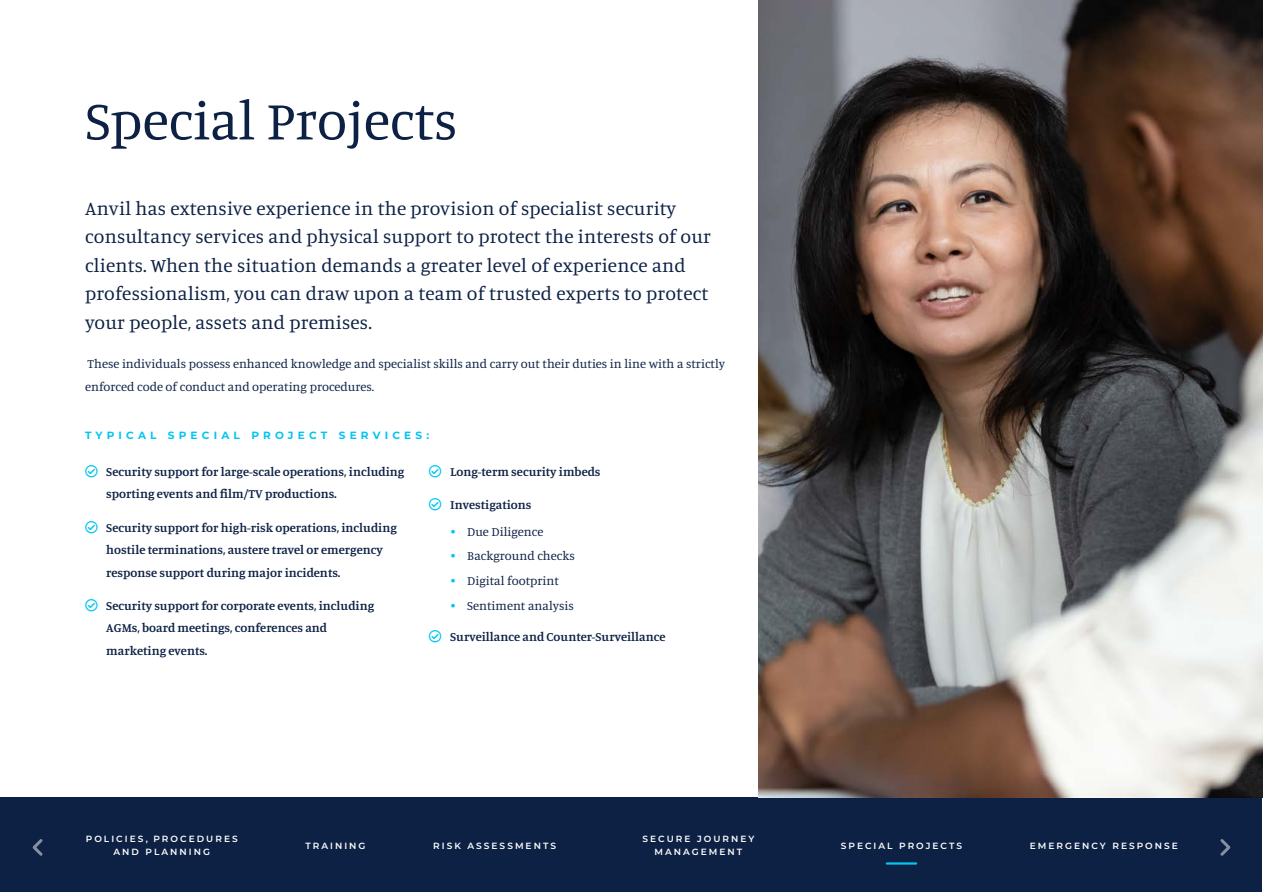
<style>
.page{position:relative;width:1263px;height:893px;background:#fff}
.page>*{position:absolute;margin:0;border:0;box-sizing:border-box;transform-origin:0 0}
.t1{font:55.5px "Manuale";color:#0d2144}
.t2{font:19.5px/28.5px "Manuale";letter-spacing:.01em;color:#0d2144}
.t3{font:600 12.75px/22.5px "Manuale";color:#0d2144}
.t4{font:12.75px/22.5px "Manuale";color:#0d2144}
.t5{font:700 10.5px "Montserrat";letter-spacing:.4em;color:#01c6f2}
.t6{font:600 9px/13.5px "Montserrat";letter-spacing:.225em;color:#fff;text-align:center}
.s1{color:#01c6f2}
</style>
<div class="page">
<div style="left:1px;top:797px;width:1261px;height:95px;background:#0d2144"></div>
<svg style="left:1220px;top:839px;width:11px;height:17px"></svg>
<svg style="left:32px;top:839px;width:11px;height:17px"></svg>
<img style="left:759px;top:0;width:504px;height:797px">
<hr style="left:887px;top:862px;width:29px;height:3px;background:#01c6f2">
<h1 class="t1" style="left:85px;top:85px;width:374px">Special Projects</h1>
<p class="t2" style="left:85px;top:193px;width:627px">Anvil has extensive experience in the provision of specialist security consultancy services and physical support to protect the interests of our clients. When the situation demands a greater level of experience and professionalism, you can draw upon a team of trusted experts to protect your people, assets and premises.</p>
<p class="t4" style="left:85px;top:352px;width:642px">These individuals possess enhanced knowledge and specialist skills and carry out their duties in line with a strictly enforced code of conduct and operating procedures.</p>
<p class="t5" style="left:85px;top:427px;width:346px">TYPICAL SPECIAL PROJECT SERVICES:</p>
<p class="t3" style="left:106px;top:460px;width:299px">Security support for large-scale operations, including sporting events and film/TV productions.</p>
<p class="t3" style="left:106px;top:515px;width:292px">Security support for high-risk operations, including hostile terminations, austere travel or emergency response support during major incidents.</p>
<p class="t3" style="left:106px;top:594px;width:269px">Security support for corporate events, including<br>AGMs, board meetings, conferences and marketing events.</p>
<p class="t3" style="left:450px;top:460px;width:152px">Long-term security imbeds</p>
<p class="t3" style="left:450px;top:493px;width:83px">Investigations</p>
<p class="t4" style="left:450px;top:520px;width:95px"><span class="s1">•</span> Due Diligence</p>
<p class="t4" style="left:450px;top:544px;width:126px"><span class="s1">•</span> Background checks</p>
<p class="t4" style="left:450px;top:569px;width:110px"><span class="s1">•</span> Digital footprint</p>
<p class="t4" style="left:450px;top:594px;width:125px"><span class="s1">•</span> Sentiment analysis</p>
<p class="t3" style="left:450px;top:625px;width:217px">Surveillance and Counter-Surveillance</p>
<p class="t6" style="left:86px;top:832px;width:153px">POLICIES, PROCEDURES<br>AND PLANNING</p>
<p class="t6" style="left:305px;top:838px;width:62px">TRAINING</p>
<p class="t6" style="left:433px;top:838px;width:124px">RISK ASSESSMENTS</p>
<p class="t6" style="left:1030px;top:838px;width:150px">EMERGENCY RESPONSE</p>
<p class="t6" style="left:642px;top:832px;width:113px">SECURE JOURNEY<br>MANAGEMENT</p>
<p class="t6" style="left:841px;top:838px;width:123px">SPECIAL PROJECTS</p>
</div>
